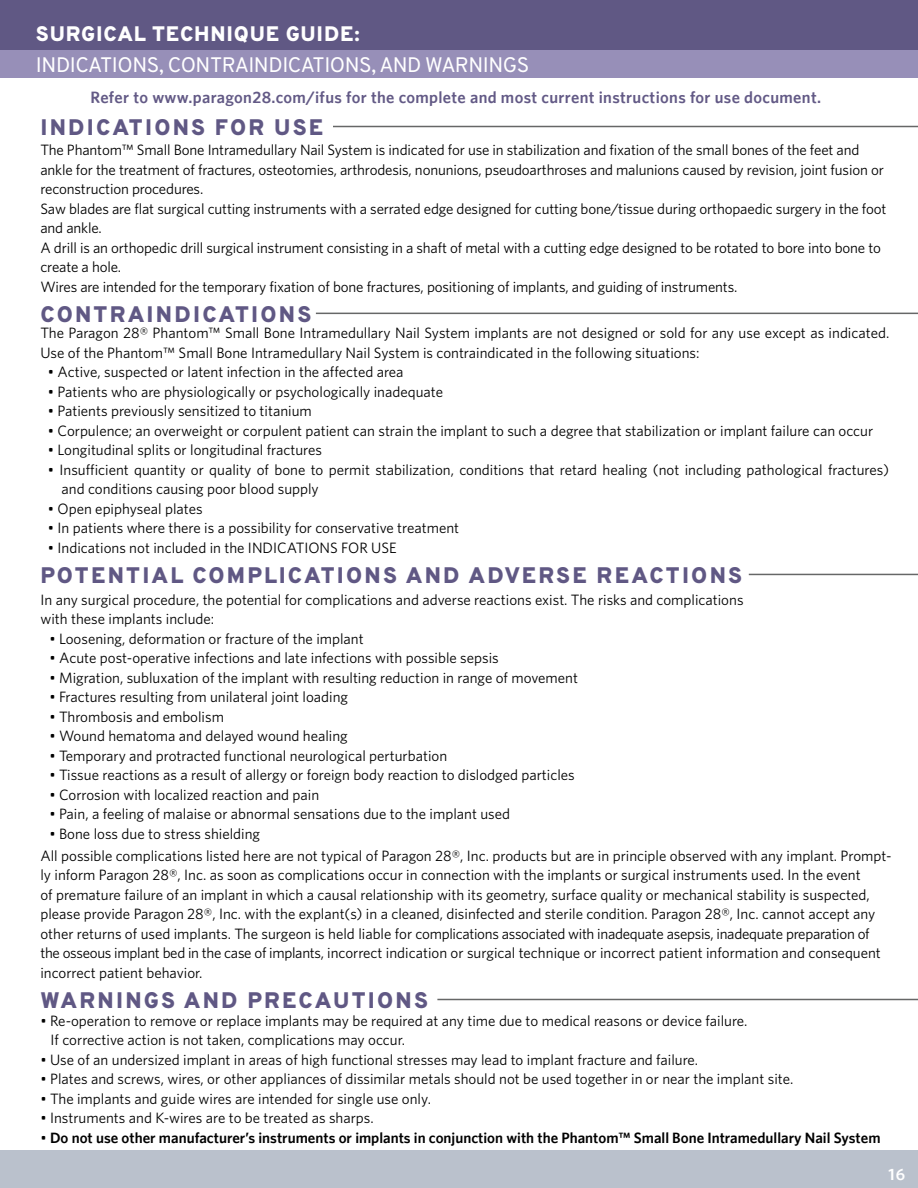
<style>
.page{position:relative;width:918px;height:1188px;background:#fff}
.page>*{position:absolute;margin:0;border:0;box-sizing:border-box;transform-origin:0 0}
.t1{font:800 22.5px "Overpass";letter-spacing:.1em;color:#605884}
.t2{font:21px "Overpass";letter-spacing:-.02em;color:#fff}
.t3{font:800 21px "Overpass";letter-spacing:.04em;color:#fff}
.t4{font:600 16.5px "Whitney";letter-spacing:.02em;color:#635a86}
.t5{font:600 16.5px "Whitney";color:#fff}
.t6{font:15px/19.5px "Whitney";color:#000}
.t7{font:600 15px "Whitney";color:#000}
.s1{font-weight:400}
</style>
<div class="page">
<div style="left:0;top:48px;width:918px;height:30px;background:#978fb8"></div>
<div style="left:0;top:0;width:918px;height:50px;background:#605884"></div>
<div style="left:0;top:1150px;width:918px;height:38px;background:#bac1cc"></div>
<hr style="left:316px;top:313px;width:602px;height:1px;background:#666767">
<hr style="left:333px;top:126px;width:585px;height:1px;background:#666767">
<hr style="left:437px;top:999px;width:481px;height:1px;background:#666767">
<hr style="left:749px;top:574px;width:169px;height:1px;background:#666767">
<h2 class="t3" style="left:36px;top:20px;width:325px">SURGICAL TECHNIQUE GUIDE:</h2>
<h2 class="t2" style="left:36px;top:52px;width:495px">INDICATIONS, CONTRAINDICATIONS, AND WARNINGS</h2>
<p class="t4" style="left:91px;top:88px;width:732px">Refer to www.paragon28.com/ifus for the complete and most current instructions for use document.</p>
<h1 class="t1" style="left:40px;top:113px;width:284px">INDICATIONS FOR USE</h1>
<p class="t6" style="left:40px;top:140px;width:848px">The Phantom™ Small Bone Intramedullary Nail System is indicated for use in stabilization and fixation of the small bones of the feet and ankle for the treatment of fractures, osteotomies, arthrodesis, nonunions, pseudoarthroses and malunions caused by revision, joint fusion or reconstruction procedures.<br>Saw blades are flat surgical cutting instruments with a serrated edge designed for cutting bone/tissue during orthopaedic surgery in the foot and ankle.<br>A drill is an orthopedic drill surgical instrument consisting in a shaft of metal with a cutting edge designed to be rotated to bore into bone to create a hole.<br>Wires are intended for the temporary fixation of bone fractures, positioning of implants, and guiding of instruments.</p>
<h1 class="t1" style="left:40px;top:300px;width:273px">CONTRAINDICATIONS</h1>
<p class="t6" style="left:40px;top:323px;width:850px">The Paragon 28® Phantom™ Small Bone Intramedullary Nail System implants are not designed or sold for any use except as indicated.<br>Use of the Phantom™ Small Bone Intramedullary Nail System is contraindicated in the following situations:</p>
<p class="t6" style="left:48px;top:362px;width:357px">• Active, suspected or latent infection in the affected area</p>
<p class="t6" style="left:48px;top:381px;width:397px">• Patients who are physiologically or psychologically inadequate</p>
<p class="t6" style="left:48px;top:401px;width:265px">• Patients previously sensitized to titanium</p>
<p class="t6" style="left:48px;top:420px;width:827px">• Corpulence; an overweight or corpulent patient can strain the implant to such a degree that stabilization or implant failure can occur</p>
<p class="t6" style="left:48px;top:440px;width:276px">• Longitudinal splits or longitudinal fractures</p>
<p class="t6" style="left:61px;top:459px;width:829px;text-indent:-14px">• Insufficient quantity or quality of bone to permit stabilization, conditions that retard healing (not including pathological fractures) and conditions causing poor blood supply</p>
<p class="t6" style="left:48px;top:498px;width:156px">• Open epiphyseal plates</p>
<p class="t6" style="left:48px;top:518px;width:413px">• In patients where there is a possibility for conservative treatment</p>
<p class="t6" style="left:48px;top:537px;width:350px">• Indications not included in the INDICATIONS FOR USE</p>
<h1 class="t1" style="left:40px;top:561px;width:703px">POTENTIAL COMPLICATIONS AND ADVERSE REACTIONS</h1>
<p class="t6" style="left:40px;top:589px;width:705px">In any surgical procedure, the potential for complications and adverse reactions exist. The risks and complications with these implants include:</p>
<p class="t6" style="left:49px;top:628px;width:316px">• Loosening, deformation or fracture of the implant</p>
<p class="t6" style="left:49px;top:648px;width:451px">• Acute post-operative infections and late infections with possible sepsis</p>
<p class="t6" style="left:49px;top:667px;width:530px">• Migration, subluxation of the implant with resulting reduction in range of movement</p>
<p class="t6" style="left:49px;top:687px;width:300px">• Fractures resulting from unilateral joint loading</p>
<p class="t6" style="left:49px;top:706px;width:176px">• Thrombosis and embolism</p>
<p class="t6" style="left:49px;top:726px;width:300px">• Wound hematoma and delayed wound healing</p>
<p class="t6" style="left:49px;top:745px;width:399px">• Temporary and protracted functional neurological perturbation</p>
<p class="t6" style="left:49px;top:765px;width:527px">• Tissue reactions as a result of allergy or foreign body reaction to dislodged particles</p>
<p class="t6" style="left:49px;top:784px;width:271px">• Corrosion with localized reaction and pain</p>
<p class="t6" style="left:49px;top:804px;width:462px">• Pain, a feeling of malaise or abnormal sensations due to the implant used</p>
<p class="t6" style="left:49px;top:823px;width:212px">• Bone loss due to stress shielding</p>
<p class="t6" style="left:40px;top:846px;width:853px">All possible complications listed here are not typical of Paragon 28®, Inc. products but are in principle observed with any implant. Prompt&shy;ly inform Paragon 28®, Inc. as soon as complications occur in connection with the implants or surgical instruments used. In the event<br>of premature failure of an implant in which a causal relationship with its geometry, surface quality or mechanical stability is suspected, please provide Paragon 28®, Inc. with the explant(s) in a cleaned, disinfected and sterile condition. Paragon 28®, Inc. cannot accept any other returns of used implants. The surgeon is held liable for complications associated with inadequate asepsis, inadequate preparation of the osseous implant bed in the case of implants, incorrect indication or surgical technique or incorrect patient information and consequent incorrect patient behavior.</p>
<h1 class="t1" style="left:40px;top:986px;width:389px">WARNINGS AND PRECAUTIONS</h1>
<p class="t6" style="left:51px;top:1011px;width:698px;text-indent:-10px">• Re-operation to remove or replace implants may be required at any time due to medical reasons or device failure.<br>If corrective action is not taken, complications may occur.</p>
<p class="t6" style="left:40px;top:1050px;width:659px">• Use of an undersized implant in areas of high functional stresses may lead to implant fracture and failure.</p>
<p class="t6" style="left:40px;top:1069px;width:754px">• Plates and screws, wires, or other appliances of dissimilar metals should not be used together in or near the implant site.</p>
<p class="t6" style="left:40px;top:1089px;width:392px">• The implants and guide wires are intended for single use only.</p>
<p class="t6" style="left:40px;top:1108px;width:335px">• Instruments and K-wires are to be treated as sharps.</p>
<p class="t7" style="left:40px;top:1129px;width:842px"><span class="s1">•</span> Do not use other manufacturer’s instruments or implants in conjunction with the Phantom™ Small Bone Intramedullary Nail System</p>
<p class="t5" style="left:888px;top:1164px;width:18px">16</p>
</div>
